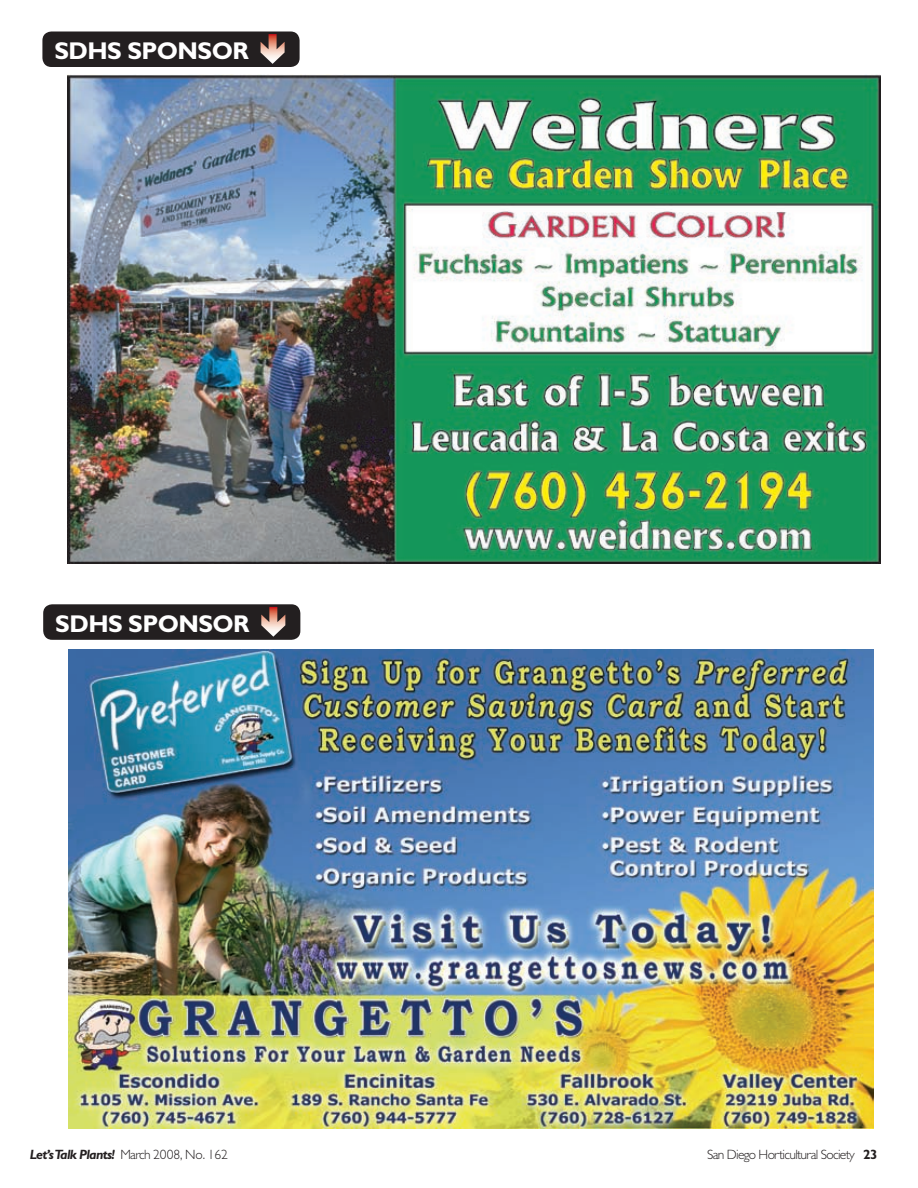
<style>
.page{position:relative;width:918px;height:1188px;background:#fff}
.page>*{position:absolute;margin:0;border:0;box-sizing:border-box;transform-origin:0 0}
.t1{font:700 24.3px "Gill Sans";letter-spacing:-.025em;color:#fff}
.t2{font:italic 700 13.5px "Gill Sans";letter-spacing:-.05em;color:#231f20}
.t3{font:300 13.5px "Gill Sans";letter-spacing:-.05em;color:#231f20}
.s1{font-weight:300;font-style:normal}
.s2{font-weight:700}
</style>
<div class="page">
<div style="left:43px;top:604px;width:257px;height:36px;background:#231f20;border-radius:9px"></div>
<svg style="left:261px;top:607px;width:24px;height:30px"></svg>
<img style="left:68px;top:650px;width:806px;height:479px">
<div style="left:42px;top:32px;width:258px;height:35px;background:#231f20;border-radius:9px"></div>
<svg style="left:261px;top:34px;width:24px;height:30px"></svg>
<img style="left:68px;top:74px;width:812px;height:490px">
<h1 class="t1" style="left:55px;top:36px;width:194px">SDHS SPONSOR</h1>
<h1 class="t1" style="left:55px;top:609px;width:194px">SDHS SPONSOR</h1>
<p class="t2" style="left:30px;top:1146px;width:200px">Let’s Talk Plants! <span class="s1">March 2008, No. 162</span></p>
<p class="t3" style="left:707px;top:1147px;width:172px">San Diego Horticultural Society <span class="s2">23</span></p>
</div>
